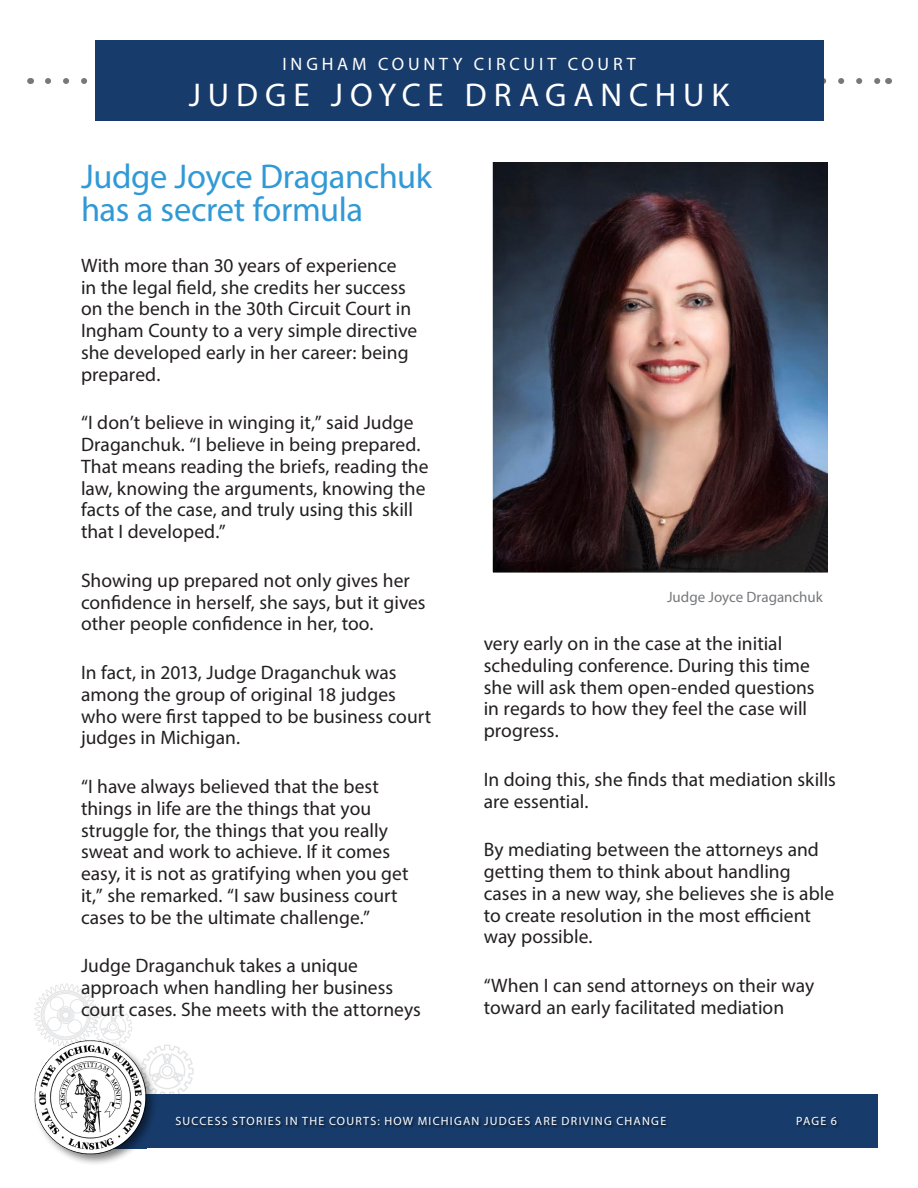
<style>
.page{position:relative;width:918px;height:1188px;background:#fff}
.page>*{position:absolute;margin:0;border:0;box-sizing:border-box;transform-origin:0 0}
.pull_out_centered{font:34.5px/33px "Myriad Pro";letter-spacing:-.01em;color:#3199d5}
.Judge_First_Last__le{font:33px "Myriad Pro";letter-spacing:.21em;color:#fff}
.body_copy{font:19.5px/21.8px "Myriad Pro";color:#231f20}
.Judge_First_Last__le-2{font:18px "Myriad Pro";letter-spacing:.215em;color:#fff}
.t1{font:15px "Myriad Pro";color:#76787b}
.t2{font:12px "Myriad Pro";letter-spacing:.105em;color:#fff}
</style>
<div class="page">
<div style="left:90px;top:1094px;width:788px;height:54px;background:#173b6a"></div>
<svg style="left:48px;top:78px;width:831px;height:6px"></svg>
<div style="left:95px;top:40px;width:729px;height:82px;background:#173b6a"></div>
<svg style="left:34px;top:983px;width:160px;height:111px"></svg>
<div style="left:32px;top:1039px;width:126px;height:127px;background:#000001;opacity:.5"></div>
<img style="left:34px;top:1041px;width:112px;height:113px">
<div style="left:176px;top:1117px;width:664px;height:11px;background:#000001;opacity:.5"></div>
<img style="left:492px;top:162px;width:336px;height:411px">
<p class="Judge_First_Last__le-2" style="left:282px;top:53px;width:355px">INGHAM COUNTY CIRCUIT COURT</p>
<p class="Judge_First_Last__le" style="left:189px;top:74px;width:542px">JUDGE JOYCE DRAGANCHUK</p>
<p class="pull_out_centered" style="left:81px;top:159px;width:353px">Judge Joyce Draganchuk has a secret formula</p>
<p class="body_copy" style="left:81px;top:254px;width:338px">With more than 30 years of experience<br>in the legal field, she credits her success on the bench in the 30th Circuit Court in Ingham County to a very simple directive she developed early in her career: being prepared.</p>
<p class="body_copy" style="left:81px;top:412px;width:349px">“I don’t believe in winging it,” said Judge Draganchuk. “I believe in being prepared.<br>That means reading the briefs, reading the law, knowing the arguments, knowing the facts of the case, and truly using this skill that I developed.”</p>
<p class="body_copy" style="left:81px;top:569px;width:346px">Showing up prepared not only gives her confidence in herself, she says, but it gives other people confidence in her, too.</p>
<p class="body_copy" style="left:81px;top:662px;width:352px">In fact, in 2013, Judge Draganchuk was among the group of original 18 judges who were first tapped to be business court judges in Michigan.</p>
<p class="body_copy" style="left:81px;top:776px;width:329px">“I have always believed that the best things in life are the things that you struggle for, the things that you really sweat and work to achieve. If it comes easy, it is not as gratifying when you get it,” she remarked. “I saw business court cases to be the ultimate challenge.”</p>
<p class="body_copy" style="left:81px;top:955px;width:341px">Judge Draganchuk takes a unique approach when handling her business court cases. She meets with the attorneys</p>
<p class="t1" style="left:667px;top:587px;width:157px">Judge Joyce Draganchuk</p>
<p class="body_copy" style="left:484px;top:632px;width:332px">very early on in the case at the initial scheduling conference. During this time she will ask them open-ended questions in regards to how they feel the case will progress.</p>
<p class="body_copy" style="left:484px;top:768px;width:354px">In doing this, she finds that mediation skills are essential.</p>
<p class="body_copy" style="left:484px;top:839px;width:352px">By mediating between the attorneys and getting them to think about handling cases in a new way, she believes she is able to create resolution in the most efficient way possible.</p>
<p class="body_copy" style="left:484px;top:974px;width:332px">“When I can send attorneys on their way toward an early facilitated mediation</p>
<p class="t2" style="left:176px;top:1114px;width:492px">SUCCESS STORIES IN THE COURTS: HOW MICHIGAN JUDGES ARE DRIVING CHANGE</p>
<p class="t2" style="left:796px;top:1114px;width:42px">PAGE 6</p>
</div>
